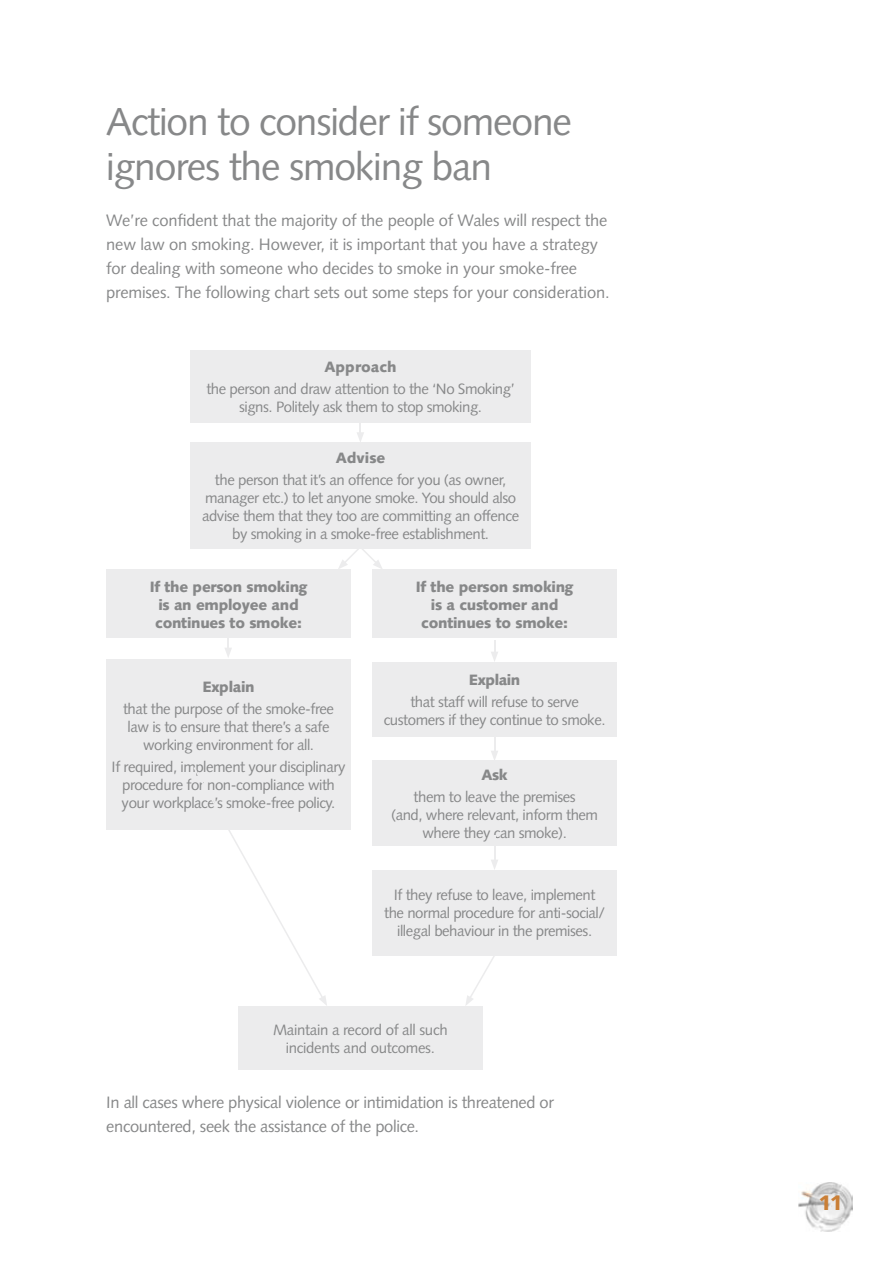
<style>
.page{position:relative;width:893px;height:1263px;background:#fff}
.page>*{position:absolute;margin:0;border:0;box-sizing:border-box;transform-origin:0 0}
.t1{font:39px/45px "Syntax";letter-spacing:-.03em;color:#878889}
.t2{font:900 21px "Syntax";color:#ca7f36}
.t3{font:16.5px/24px "Syntax";letter-spacing:-.01em;color:#878889}
.t4{font:15px/18px "Syntax";letter-spacing:-.03em;color:#878889;text-align:center}
.t5{font:900 15px/18px "Syntax";letter-spacing:-.02em;color:#878889;text-align:center}
.t6{font:900 15px "Syntax";color:#878889}
</style>
<div class="page">
<img style="left:798px;top:1182px;width:55px;height:50px">
<div style="left:190px;top:350px;width:341px;height:73px;background:#ececed"></div>
<div style="left:190px;top:442px;width:341px;height:106px;background:#ececed"></div>
<div style="left:106px;top:570px;width:245px;height:68px;background:#ececed"></div>
<div style="left:372px;top:570px;width:245px;height:68px;background:#ececed"></div>
<div style="left:106px;top:659px;width:245px;height:170px;background:#ececed"></div>
<div style="left:372px;top:761px;width:245px;height:85px;background:#ececed"></div>
<div style="left:372px;top:870px;width:245px;height:85px;background:#ececed"></div>
<div style="left:238px;top:1006px;width:245px;height:64px;background:#ececed"></div>
<svg style="left:357px;top:423px;width:7px;height:19px"></svg>
<svg style="left:338px;top:548px;width:45px;height:22px"></svg>
<svg style="left:225px;top:638px;width:7px;height:19px"></svg>
<svg style="left:491px;top:640px;width:7px;height:21px"></svg>
<svg style="left:193px;top:829px;width:134px;height:177px"></svg>
<svg style="left:465px;top:955px;width:36px;height:50px"></svg>
<div style="left:372px;top:662px;width:245px;height:75px;background:#ececed"></div>
<svg style="left:491px;top:737px;width:7px;height:24px"></svg>
<svg style="left:491px;top:846px;width:7px;height:23px"></svg>
<h1 class="t1" style="left:106px;top:100px;width:467px">Action to consider if someone ignores the smoking ban</h1>
<p class="t3" style="left:106px;top:208px;width:505px">We’re confident that the majority of the people of Wales will respect the new law on smoking. However, it is important that you have a strategy for dealing with someone who decides to smoke in your smoke-free premises. The following chart sets out some steps for your consideration.</p>
<p class="t6" style="left:324px;top:358px;width:74px">Approach</p>
<p class="t4" style="left:206px;top:380px;width:310px">the person and draw attention to the ‘No Smoking’ signs. Politely ask them to stop smoking.</p>
<p class="t5" style="left:336px;top:448px;width:51px">Advise</p>
<p class="t4" style="left:202px;top:471px;width:319px">the person that it’s an offence for you (as owner, manager etc.) to let anyone smoke. You should also advise them that they too are committing an offence by smoking in a smoke-free establishment.</p>
<p class="t5" style="left:150px;top:577px;width:159px">If the person smoking is an employee and continues to smoke:</p>
<p class="t5" style="left:416px;top:577px;width:159px">If the person smoking is a customer and continues to smoke:</p>
<p class="t5" style="left:469px;top:671px;width:53px">Explain</p>
<p class="t4" style="left:384px;top:693px;width:223px">that staff will refuse to serve customers if they continue to smoke.</p>
<p class="t5" style="left:202px;top:677px;width:54px">Explain</p>
<p class="t4" style="left:123px;top:700px;width:212px">that the purpose of the smoke-free law is to ensure that there’s a safe working environment for all.</p>
<p class="t4" style="left:112px;top:758px;width:235px">If required, implement your disciplinary procedure for non-compliance with your workplace’s smoke-free policy.</p>
<p class="t5" style="left:481px;top:766px;width:28px">Ask</p>
<p class="t4" style="left:391px;top:788px;width:209px">them to leave the premises<br>(and, where relevant, inform them where they can smoke).</p>
<p class="t4" style="left:384px;top:886px;width:223px">If they refuse to leave, implement the normal procedure for anti-social/ illegal behaviour in the premises.</p>
<p class="t4" style="left:273px;top:1020px;width:176px">Maintain a record of all such incidents and outcomes.</p>
<p class="t3" style="left:106px;top:1091px;width:449px">In all cases where physical violence or intimidation is threatened or encountered, seek the assistance of the police.</p>
<h2 class="t2" style="left:819px;top:1191px;width:26px">11</h2>
</div>
